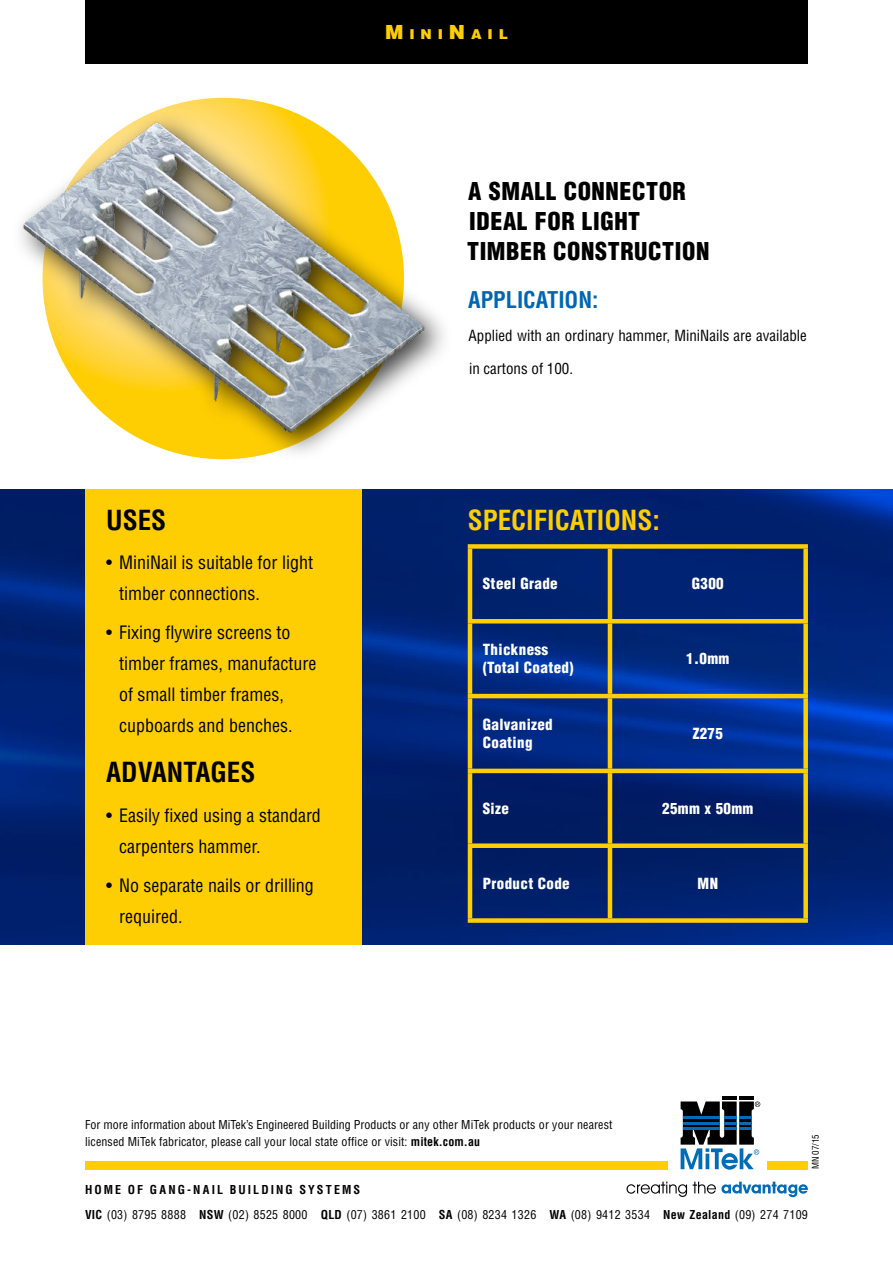
<style>
.page{position:relative;width:893px;height:1263px;background:#fff}
.page>*{position:absolute;margin:0;border:0;box-sizing:border-box;transform-origin:0 0}
.t1{font:700 condensed 27px "Helvetica LT Std";color:#ffce02}
.t2{font:700 condensed 27px "Helvetica LT Std";color:#000}
.t3{font:900 condensed 24px/30px "Helvetica LT Std";letter-spacing:.025em;color:#000}
.t4{font:700 condensed 22.5px "Helvetica LT Std";color:#0066b3}
.t5{font:condensed 18px/30.9px "Helvetica LT Std";color:#000}
.t6{font:900 condensed 15px/18px "Helvetica LT Std";letter-spacing:.025em;color:#fff}
.t7{font:condensed 15px "Helvetica LT Std";color:#000}
.t8{font:900 13.65px "Helvetica LT Std";letter-spacing:.43em;color:#ffce02}
.t9{font:condensed 12px/16.5px "Helvetica LT Std";letter-spacing:.01em;color:#000}
.t10{font:700 condensed 12px "Helvetica LT Std";letter-spacing:.175em;color:#000}
.t11{font:condensed 9px "Helvetica LT Std";color:#000}
.s1{font-size:19.5px}
.s2{font-weight:700}
</style>
<div class="page">
<img style="left:0;top:489px;width:893px;height:455px">
<div style="left:85px;top:489px;width:276px;height:455px;background:#ffce02"></div>
<div style="left:85px;top:0;width:723px;height:64px;background:#000"></div>
<hr style="left:468px;top:549px;width:4px;height:70px;background:#ffce02">
<div style="left:468px;top:544px;width:142px;height:5px;background:#ffce02"></div>
<div style="left:610px;top:544px;width:198px;height:5px;background:#ffce02"></div>
<hr style="left:608px;top:549px;width:4px;height:70px;background:#ffce02">
<div style="left:803px;top:549px;width:5px;height:70px;background:#ffce02"></div>
<hr style="left:468px;top:623px;width:4px;height:71px;background:#ffce02">
<hr style="left:468px;top:698px;width:4px;height:71px;background:#ffce02">
<hr style="left:468px;top:773px;width:4px;height:70px;background:#ffce02">
<hr style="left:468px;top:848px;width:4px;height:70px;background:#ffce02">
<hr style="left:468px;top:619px;width:142px;height:4px;background:#ffce02">
<hr style="left:610px;top:619px;width:198px;height:4px;background:#ffce02">
<hr style="left:608px;top:623px;width:4px;height:71px;background:#ffce02">
<div style="left:803px;top:623px;width:5px;height:71px;background:#ffce02"></div>
<hr style="left:608px;top:698px;width:4px;height:71px;background:#ffce02">
<div style="left:803px;top:698px;width:5px;height:71px;background:#ffce02"></div>
<hr style="left:608px;top:773px;width:4px;height:70px;background:#ffce02">
<div style="left:803px;top:773px;width:5px;height:70px;background:#ffce02"></div>
<hr style="left:608px;top:848px;width:4px;height:70px;background:#ffce02">
<div style="left:803px;top:848px;width:5px;height:70px;background:#ffce02"></div>
<hr style="left:468px;top:694px;width:142px;height:4px;background:#ffce02">
<hr style="left:610px;top:694px;width:198px;height:4px;background:#ffce02">
<hr style="left:468px;top:769px;width:142px;height:4px;background:#ffce02">
<hr style="left:610px;top:769px;width:198px;height:4px;background:#ffce02">
<div style="left:468px;top:843px;width:142px;height:5px;background:#ffce02"></div>
<div style="left:610px;top:843px;width:198px;height:5px;background:#ffce02"></div>
<div style="left:468px;top:918px;width:142px;height:5px;background:#ffce02"></div>
<div style="left:610px;top:918px;width:198px;height:5px;background:#ffce02"></div>
<div style="left:85px;top:1161px;width:723px;height:8px;background:#ffce02"></div>
<div style="left:668px;top:1083px;width:98px;height:99px;background:#fff"></div>
<hr style="left:722px;top:1096px;width:15px;height:4px;background:#000">
<hr style="left:739px;top:1096px;width:15px;height:4px;background:#000">
<svg style="left:626px;top:1182px;width:61px;height:15px"></svg>
<svg style="left:693px;top:1182px;width:115px;height:15px"></svg>
<svg style="left:681px;top:1101px;width:79px;height:69px"></svg>
<div style="left:10px;top:110px;width:444px;height:353px;background:#000;opacity:.75"></div>
<img style="left:13px;top:117px;width:420px;height:323px">
<p class="t8" style="left:385px;top:25px;width:124px"><span class="s1">M</span>ini<span class="s1">N</span> ail</p>
<h1 class="t2" style="left:106px;top:503px;width:62px">USES</h1>
<h3 class="t5" style="left:119px;top:547px;width:195px;text-indent:-13px">• MiniNail is suitable for light timber connections.</h3>
<h3 class="t5" style="left:119px;top:617px;width:199px;text-indent:-13px">• Fixing flywire screens to timber frames, manufacture of small timber frames, cupboards and benches.</h3>
<h1 class="t2" style="left:106px;top:755px;width:151px">ADVANTAGES</h1>
<h3 class="t5" style="left:119px;top:799px;width:203px;text-indent:-13px">• Easily fixed using a standard carpenters hammer.</h3>
<h3 class="t5" style="left:119px;top:870px;width:196px;text-indent:-13px">• No separate nails or drilling required.</h3>
<h2 class="t3" style="left:467px;top:176px;width:244px">A SMALL CONNECTOR<br>IDEAL FOR LIGHT<br>TIMBER CONSTRUCTION</h2>
<h3 class="t4" style="left:468px;top:286px;width:132px">APPLICATION:</h3>
<p class="t7" style="left:469px;top:326px;width:340px">Applied with an ordinary hammer, MiniNails are available</p>
<p class="t7" style="left:469px;top:359px;width:106px">in cartons of 100.</p>
<h1 class="t1" style="left:468px;top:503px;width:194px">SPECIFICATIONS:</h1>
<p class="t6" style="left:483px;top:575px;width:76px">Steel Grade</p>
<p class="t6" style="left:692px;top:575px;width:33px">G300</p>
<p class="t6" style="left:483px;top:640px;width:92px">Thickness (Total Coated)</p>
<p class="t6" style="left:686px;top:649px;width:45px">1.0mm</p>
<p class="t6" style="left:483px;top:715px;width:72px">Galvanized<br>Coating</p>
<p class="t6" style="left:693px;top:724px;width:32px">Z275</p>
<p class="t6" style="left:483px;top:799px;width:28px">Size</p>
<p class="t6" style="left:662px;top:799px;width:93px">25mm x 50mm</p>
<p class="t6" style="left:483px;top:874px;width:89px">Product Code</p>
<p class="t6" style="left:698px;top:874px;width:22px">MN</p>
<p class="t9" style="left:85px;top:1116px;width:529px">For more information about MiTek’s Engineered Building Products or any other MiTek products or your nearest licensed MiTek fabricator, please call your local state office or visit: <span class="s2">mitek.com.au</span></p>
<p class="t10" style="left:85px;top:1181px;width:277px">HOME OF GANG-NAIL BUILDING SYSTEMS</p>
<p class="t11" style="left:810px;top:1169px;width:37px;rotate:-90deg">MN 07/15</p>
<p class="t9" style="left:85px;top:1206px;width:724px"><span class="s2">VIC</span> (03) 8795 8888 <span class="s2">NSW</span> (02) 8525 8000 <span class="s2">QLD</span> (07) 3861 2100 <span class="s2">SA</span> (08) 8234 1326 <span class="s2">WA</span> (08) 9412 3534 <span class="s2">New Zealand</span> (09) 274 7109</p>
</div>
